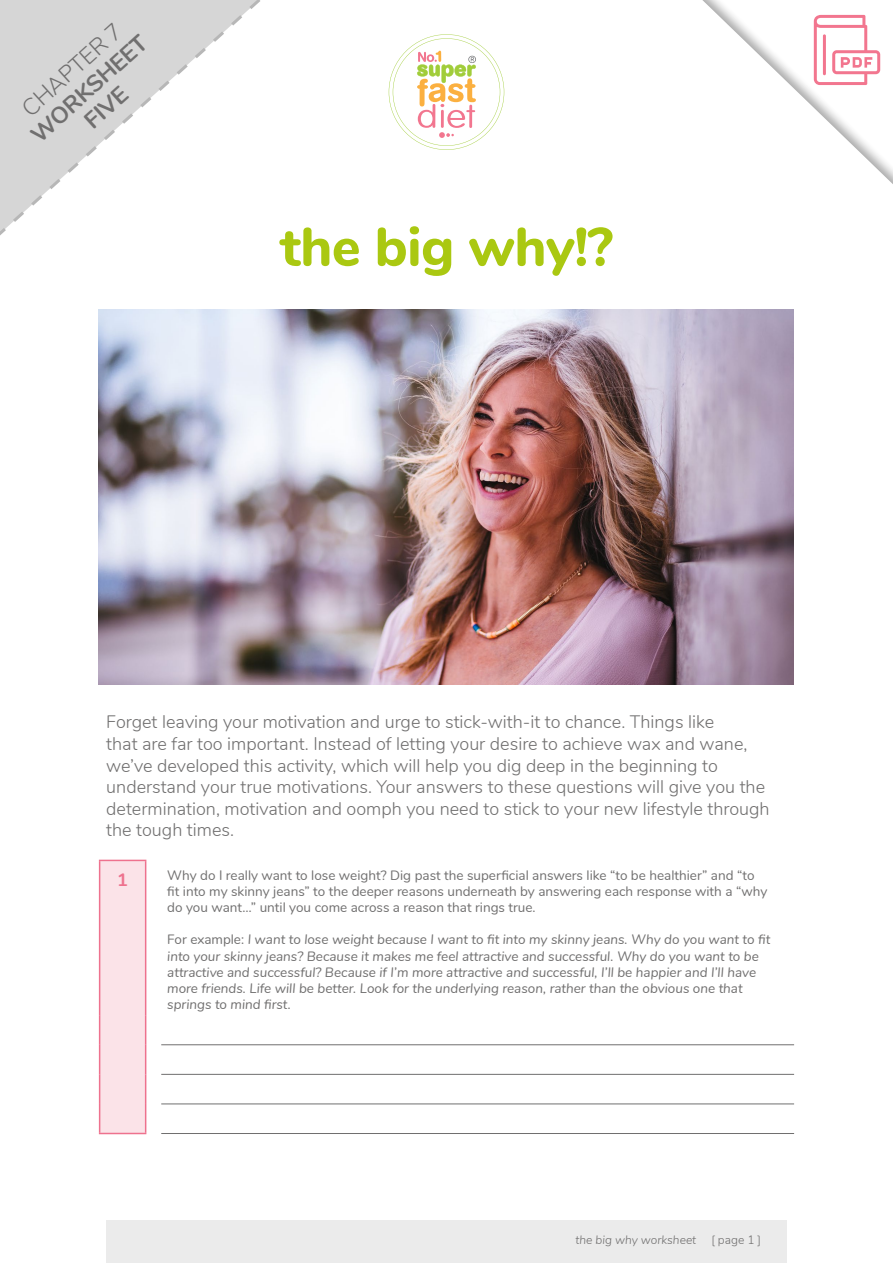
<style>
.page{position:relative;width:893px;height:1263px;background:#fff}
.page>*{position:absolute;margin:0;border:0;box-sizing:border-box;transform-origin:0 0}
.t1{font:800 54px "Nunito";letter-spacing:-.01em;color:#aac811}
.t2{font:700 23.4px/25.5px "Nunito";color:#706f6f;text-align:center}
.t3{font:300 23.4px "Nunito";color:#706f6f}
.t4{font:300 18px/21.6px "Nunito";color:#706f6f}
.t5{font:700 18px "Nunito";color:#ee728e}
.t6{font:italic 13.5px/16.2px "Nunito";color:#706f6f}
.t7{font:13.5px/16.2px "Nunito";color:#706f6f}
.t8{font:italic 300 12px "Nunito";color:#706f6f}
.t9{font:300 12px "Nunito";color:#706f6f}
.s1{font-style:normal}
</style>
<div class="page">
<svg style="left:389px;top:34px;width:115px;height:116px"></svg>
<svg style="left:0;top:0;width:260px;height:236px"></svg>
<svg style="left:702px;top:0;width:191px;height:184px"></svg>
<div style="left:100px;top:860px;width:46px;height:273px;background:#fbe3e8"></div>
<hr style="left:99px;top:860px;width:47px;height:1px;background:#ee728e">
<hr style="left:99px;top:861px;width:1px;height:154px;background:#ee728e">
<hr style="left:145px;top:861px;width:1px;height:154px;background:#ee728e">
<hr style="left:99px;top:1015px;width:1px;height:30px;background:#ee728e">
<hr style="left:145px;top:1015px;width:1px;height:30px;background:#ee728e">
<svg style="left:99px;top:1045px;width:1px;height:29px"></svg>
<svg style="left:145px;top:1045px;width:1px;height:29px"></svg>
<hr style="left:99px;top:1074px;width:1px;height:30px;background:#ee728e">
<hr style="left:145px;top:1074px;width:1px;height:30px;background:#ee728e">
<svg style="left:99px;top:1104px;width:1px;height:29px"></svg>
<svg style="left:145px;top:1104px;width:1px;height:29px"></svg>
<hr style="left:99px;top:1133px;width:47px;height:1px;background:#ee728e">
<hr style="left:161px;top:1044px;width:633px;height:1px;background:#706f6f">
<hr style="left:161px;top:1074px;width:633px;height:1px;background:#706f6f">
<hr style="left:161px;top:1104px;width:633px;height:1px;background:#706f6f">
<hr style="left:161px;top:1133px;width:633px;height:1px;background:#706f6f">
<img style="left:99px;top:310px;width:695px;height:375px">
<div style="left:106px;top:1220px;width:681px;height:43px;background:#ebebeb"></div>
<p class="t3" style="left:14px;top:99px;width:127px;rotate:-42deg">CHAPTER 7</p>
<p class="t2" style="left:25px;top:127px;width:149px;rotate:-42deg">WORKSHEET<br>FIVE</p>
<h1 class="t1" style="left:280px;top:207px;width:335px">the big why!?</h1>
<p class="t4" style="left:106px;top:710px;width:665px">Forget leaving your motivation and urge to stick-with-it to chance. Things like<br>that are far too important. Instead of letting your desire to achieve wax and wane, we’ve developed this activity, which will help you dig deep in the beginning to understand your true motivations. Your answers to these questions will give you the determination, motivation and oomph you need to stick to your new lifestyle through the tough times.</p>
<p class="t5" style="left:117px;top:867px;width:12px">1</p>
<p class="t7" style="left:167px;top:866px;width:602px">Why do I really want to lose weight? Dig past the superficial answers like “to be healthier” and “to fit into my skinny jeans” to the deeper reasons underneath by answering each response with a “why do you want…” until you come across a reason that rings true.</p>
<p class="t6" style="left:167px;top:931px;width:604px"><span class="s1">For example:</span> I want to lose weight because I want to fit into my skinny jeans. Why do you want to fit into your skinny jeans? Because it makes me feel attractive and successful. Why do you want to be attractive and successful? Because if I’m more attractive and successful, I’ll be happier and I’ll have more friends. Life will be better. Look for the underlying reason, rather than the obvious one that springs to mind first.</p>
<p class="t8" style="left:576px;top:1231px;width:122px">the big why worksheet</p>
<p class="t9" style="left:711px;top:1231px;width:51px">[ page 1 ]</p>
</div>
